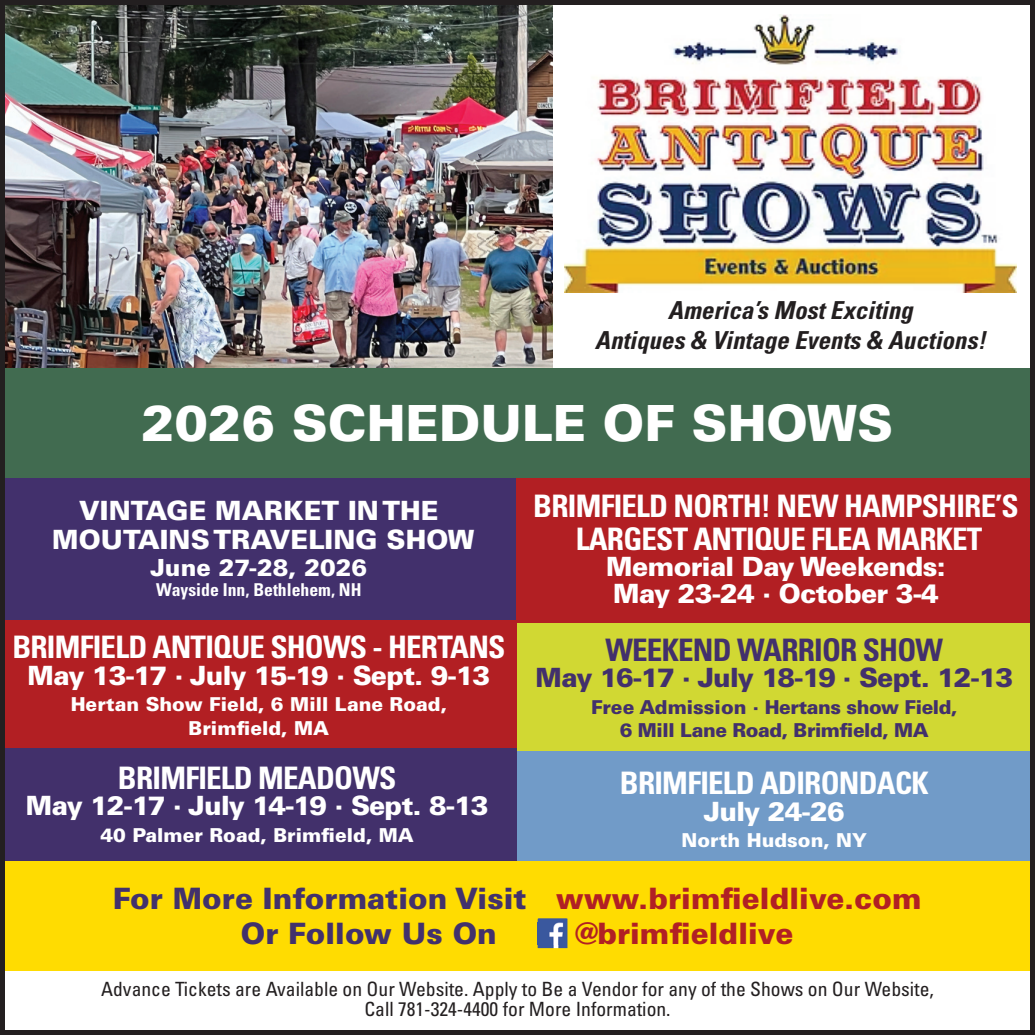
<style>
.page{position:relative;width:1035px;height:1035px;background:#fff}
.page>*{position:absolute;margin:0;border:0;box-sizing:border-box;transform-origin:0 0}
.t1{font:900 50px "Univers LT Pro 75";color:#fff}
.t2{font:700 condensed 31px/32.5px "Univers LT Pro";letter-spacing:-.025em;color:#fff;text-align:center}
.t3{font:700 condensed 31px "Univers LT Pro";letter-spacing:-.025em;color:#42306c}
.t4{font:900 29.5px/35.5px "Univers LT Pro 75";color:#42316c}
.t5{font:900 29.5px "Univers LT Pro 75";color:#b12024}
.t6{font:900 26.5px "Univers LT Pro 75";letter-spacing:-.045em;color:#fff}
.t7{font:900 26.5px/26.5px "Univers LT Pro 75";letter-spacing:-.025em;color:#fff}
.t8{font:900 26.5px/29.5px "Univers LT Pro 75";color:#fff;text-align:center}
.t9{font:900 26.5px "Univers LT Pro 75";letter-spacing:-.045em;color:#42306c}
.t10{font:italic 700 condensed 24.75px/29.8px "Univers LT Pro";color:#231f20;text-align:center}
.t11{font:900 23.5px "Univers LT Pro 75";color:#fff}
.t12{font:condensed 19.75px/20px "Univers LT Pro";color:#231f20;text-align:center}
.t13{font:900 19.25px/23.5px "Univers LT Pro 75";color:#fff;text-align:center}
.t14{font:900 19.25px/23.5px "Univers LT Pro 75";letter-spacing:-.025em;color:#42306c;text-align:center}
.t15{font:700 condensed 17.75px "Univers LT Pro";color:#fff}
.s1{color:#b12024}
</style>
<div class="page">
<img style="left:6px;top:6px;width:546px;height:363px">
<img style="left:564px;top:14px;width:452px;height:279px">
<div style="left:0;top:620px;width:518px;height:129px;background:#b21f23"></div>
<div style="left:0;top:477px;width:518px;height:143px;background:#42306c"></div>
<div style="left:0;top:748px;width:518px;height:113px;background:#42306b"></div>
<div style="left:0;top:861px;width:1034px;height:109px;background:#ffdc01"></div>
<img style="left:538px;top:918px;width:29px;height:30px">
<img style="left:538px;top:922px;width:28px;height:23px">
<div style="left:517px;top:623px;width:518px;height:129px;background:#d1d833"></div>
<div style="left:516px;top:477px;width:519px;height:146px;background:#b21f23"></div>
<div style="left:517px;top:752px;width:518px;height:109px;background:#719bc8"></div>
<div style="left:0;top:369px;width:1035px;height:109px;background:#416b50"></div>
<div style="left:0;top:0;width:1035px;height:1035px;border:5px solid #231f20"></div>
<p class="t10" style="left:595px;top:295px;width:392px">America’s Most Exciting<br>Antiques &amp; Vintage Events &amp; Auctions!</p>
<h1 class="t1" style="left:142px;top:388px;width:753px">2026 SCHEDULE OF SHOWS</h1>
<h3 class="t8" style="left:52px;top:494px;width:424px">VINTAGE MARKET IN THE<br>MOUTAINS TRAVELING SHOW</h3>
<p class="t11" style="left:151px;top:551px;width:218px">June 27-28, 2026</p>
<p class="t15" style="left:156px;top:579px;width:207px">Wayside Inn, Bethlehem, NH</p>
<h2 class="t2" style="left:12px;top:630px;width:495px">BRIMFIELD ANTIQUE SHOWS - HERTANS</h2>
<h3 class="t6" style="left:28px;top:657px;width:464px">May 13-17 · July 15-19 · Sept. 9-13</h3>
<p class="t13" style="left:71px;top:692px;width:378px">Hertan Show Field, 6 Mill Lane Road,<br>Brimfield, MA</p>
<h2 class="t2" style="left:118px;top:761px;width:280px">BRIMFIELD MEADOWS</h2>
<h3 class="t6" style="left:26px;top:787px;width:464px">May 12-17 · July 14-19 · Sept. 8-13</h3>
<p class="t13" style="left:100px;top:822px;width:315px">40 Palmer Road, Brimfield, MA</p>
<h2 class="t2" style="left:533px;top:490px;width:487px">BRIMFIELD NORTH! NEW HAMPSHIRE’S<br>LARGEST ANTIQUE FLEA MARKET</h2>
<h3 class="t7" style="left:606px;top:552px;width:341px">Memorial Day Weekends:<br>May 23-24 · October 3-4</h3>
<h2 class="t3" style="left:605px;top:631px;width:339px">WEEKEND WARRIOR SHOW</h2>
<h3 class="t9" style="left:536px;top:659px;width:479px">May 16-17 · July 18-19 · Sept. 12-13</h3>
<p class="t14" style="left:591px;top:694px;width:368px">Free Admission · Hertans show Field,<br>6 Mill Lane Road, Brimfield, MA</p>
<h2 class="t2" style="left:620px;top:766px;width:310px">BRIMFIELD ADIRONDACK</h2>
<h3 class="t7" style="left:704px;top:797px;width:143px">July 24-26</h3>
<p class="t13" style="left:681px;top:828px;width:187px">North Hudson, NY</p>
<h3 class="t4" style="left:241px;top:879px;width:682px;text-indent:-128px">For More Information Visit <span class="s1">www.brimfieldlive.com<br></span>Or Follow Us On</h3>
<h3 class="t5" style="left:576px;top:913px;width:219px">@brimfieldlive</h3>
<p class="t12" style="left:101px;top:978px;width:834px">Advance Tickets are Available on Our Website. Apply to Be a Vendor for any of the Shows on Our Website,<br>Call 781-324-4400 for More Information.</p>
</div>
